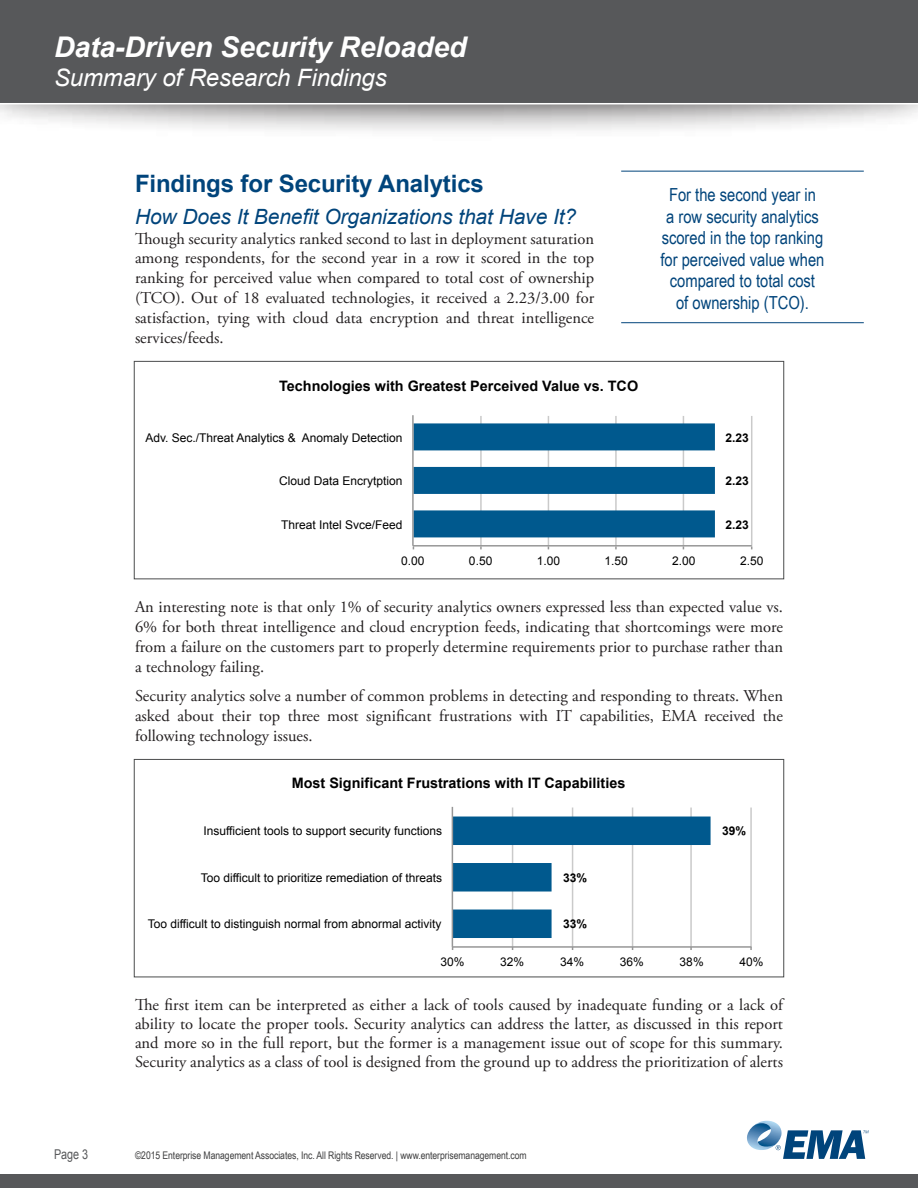
<style>
.page{position:relative;width:918px;height:1188px;background:#fff}
.page>*{position:absolute;margin:0;border:0;box-sizing:border-box;transform-origin:0 0}
.t1{font:italic 700 28.5px "Arial";letter-spacing:-.005em;color:#fff}
.Heading_1{font:700 24px "Arial";letter-spacing:-.005em;color:#00447b}
.t2{font:italic 24px "Arial";letter-spacing:-.005em;color:#fff}
.Heading_2{font:italic 21px "Arial";letter-spacing:-.005em;color:#00447b}
.Pull_quote{font:18px/21.6px "Arial Narrow";color:#00447b;text-align:center}
.t3{font:16.5px/19.8px "Adobe Garamond Pro";color:#231f20;text-align:justify}
.t4{font:700 14.4px "Arial";color:#000}
.t5{font:13.5px "Arial";color:#57585a;scale:.8 1}
.t6{font:12px "Arial";color:#000}
.t7{font:700 12px "Arial";color:#000}
.t8{font:10.5px "Arial Narrow";letter-spacing:-.005em;color:#3e3e3f}
</style>
<div class="page">
<div style="left:0;top:0;width:918px;height:140px;background:#231f20;opacity:.75"></div>
<div style="left:0;top:0;width:918px;height:105px;background:#57585a"></div>
<svg style="left:747px;top:1121px;width:122px;height:38px"></svg>
<div style="left:0;top:1174px;width:918px;height:14px;background:#57585a"></div>
<hr style="left:480px;top:416px;width:2px;height:130px;background:#cacaca">
<hr style="left:548px;top:416px;width:1px;height:130px;background:#cacaca">
<hr style="left:615px;top:416px;width:2px;height:130px;background:#cacaca">
<hr style="left:683px;top:416px;width:1px;height:130px;background:#cacaca">
<hr style="left:751px;top:416px;width:1px;height:130px;background:#cacaca">
<svg style="left:414px;top:423px;width:301px;height:114px"></svg>
<hr style="left:413px;top:545px;width:339px;height:2px;background:#979797">
<hr style="left:412px;top:415px;width:2px;height:131px;background:#979797">
<div style="left:134px;top:361px;width:650px;height:218px;border:1px solid #4b4c4d"></div>
<hr style="left:512px;top:808px;width:1px;height:139px;background:#cacaca">
<hr style="left:572px;top:808px;width:1px;height:139px;background:#cacaca">
<hr style="left:632px;top:808px;width:1px;height:139px;background:#cacaca">
<hr style="left:690px;top:808px;width:2px;height:139px;background:#cacaca">
<hr style="left:750px;top:808px;width:2px;height:139px;background:#cacaca">
<svg style="left:453px;top:817px;width:258px;height:121px"></svg>
<hr style="left:452px;top:946px;width:300px;height:2px;background:#979797">
<hr style="left:452px;top:807px;width:1px;height:140px;background:#979797">
<div style="left:134px;top:759px;width:650px;height:218px;border:1px solid #4b4c4d"></div>
<hr style="left:621px;top:171px;width:243px;height:1px;background:#00447b">
<hr style="left:621px;top:322px;width:243px;height:1px;background:#00447b">
<h1 class="t1" style="left:54px;top:28px;width:414px">Data-Driven Security Reloaded</h1>
<h2 class="t2" style="left:54px;top:62px;width:334px">Summary of Research Findings</h2>
<p class="Heading_1" style="left:135px;top:167px;width:350px">Findings for Security Analytics</p>
<p class="Heading_2" style="left:135px;top:203px;width:443px">How Does It Benefit Organizations that Have It?</p>
<p class="t3" style="left:135px;top:229px;width:461px">Though security analytics ranked second to last in deployment saturation among respondents, for the second year in a row it scored in the top ranking for perceived value when compared to total cost of ownership (TCO). Out of 18 evaluated technologies, it received a 2.23/3.00 for satisfaction, tying with cloud data encryption and threat intelligence services/feeds.</p>
<p class="t4" style="left:279px;top:376px;width:361px">Technologies with Greatest Perceived Value vs. TCO</p>
<p class="t6" style="left:145px;top:430px;width:259px">Adv. Sec./Threat Analytics &amp; Anomaly Detection</p>
<p class="t6" style="left:279px;top:473px;width:125px">Cloud Data Encrytption</p>
<p class="t6" style="left:281px;top:517px;width:123px">Threat Intel Svce/Feed</p>
<p class="Pull_quote" style="left:660px;top:183px;width:166px">For the second year in<br>a row security analytics scored in the top ranking for perceived value when compared to total cost<br>of ownership (TCO).</p>
<p class="t7" style="left:726px;top:430px;width:25px">2.23</p>
<p class="t7" style="left:726px;top:473px;width:25px">2.23</p>
<p class="t7" style="left:726px;top:517px;width:25px">2.23</p>
<p class="t6" style="left:401px;top:553px;width:25px">0.00</p>
<p class="t6" style="left:469px;top:553px;width:25px">0.50</p>
<p class="t6" style="left:537px;top:553px;width:25px">1.00</p>
<p class="t6" style="left:605px;top:553px;width:25px">1.50</p>
<p class="t6" style="left:672px;top:553px;width:25px">2.00</p>
<p class="t6" style="left:740px;top:553px;width:25px">2.50</p>
<p class="t3" style="left:135px;top:598px;width:650px">An interesting note is that only 1% of security analytics owners expressed less than expected value vs.<br>6% for both threat intelligence and cloud encryption feeds, indicating that shortcomings were more from a failure on the customers part to properly determine requirements prior to purchase rather than a technology failing.</p>
<p class="t3" style="left:135px;top:687px;width:650px">Security analytics solve a number of common problems in detecting and responding to threats. When asked about their top three most significant frustrations with IT capabilities, EMA received the following technology issues.</p>
<p class="t4" style="left:292px;top:774px;width:335px">Most Significant Frustrations with IT Capabilities</p>
<p class="t6" style="left:203px;top:823px;width:240px">Insufficient tools to support security functions</p>
<p class="t6" style="left:201px;top:870px;width:243px">Too difficult to prioritize remediation of threats</p>
<p class="t6" style="left:148px;top:916px;width:295px">Too difficult to distinguish normal from abnormal activity</p>
<p class="t7" style="left:563px;top:869px;width:26px">33%</p>
<p class="t7" style="left:563px;top:916px;width:26px">33%</p>
<p class="t7" style="left:722px;top:823px;width:26px">39%</p>
<p class="t6" style="left:440px;top:954px;width:26px">30%</p>
<p class="t6" style="left:500px;top:954px;width:26px">32%</p>
<p class="t6" style="left:560px;top:954px;width:26px">34%</p>
<p class="t6" style="left:620px;top:954px;width:26px">36%</p>
<p class="t6" style="left:680px;top:954px;width:26px">38%</p>
<p class="t6" style="left:739px;top:954px;width:26px">40%</p>
<p class="t3" style="left:135px;top:996px;width:650px;line-height:18.9px">The first item can be interpreted as either a lack of tools caused by inadequate funding or a lack of ability to locate the proper tools. Security analytics can address the latter, as discussed in this report and more so in the full report, but the former is a management issue out of scope for this summary.<br>Security analytics as a class of tool is designed from the ground up to address the prioritization of alerts</p>
<p class="t5" style="left:54px;top:1145px;width:44px">Page 3</p>
<p class="t8" style="left:135px;top:1147px;width:393px">©2015 Enterprise Management Associates, Inc. All Rights Reserved. | www.enterprisemanagement.com</p>
</div>
